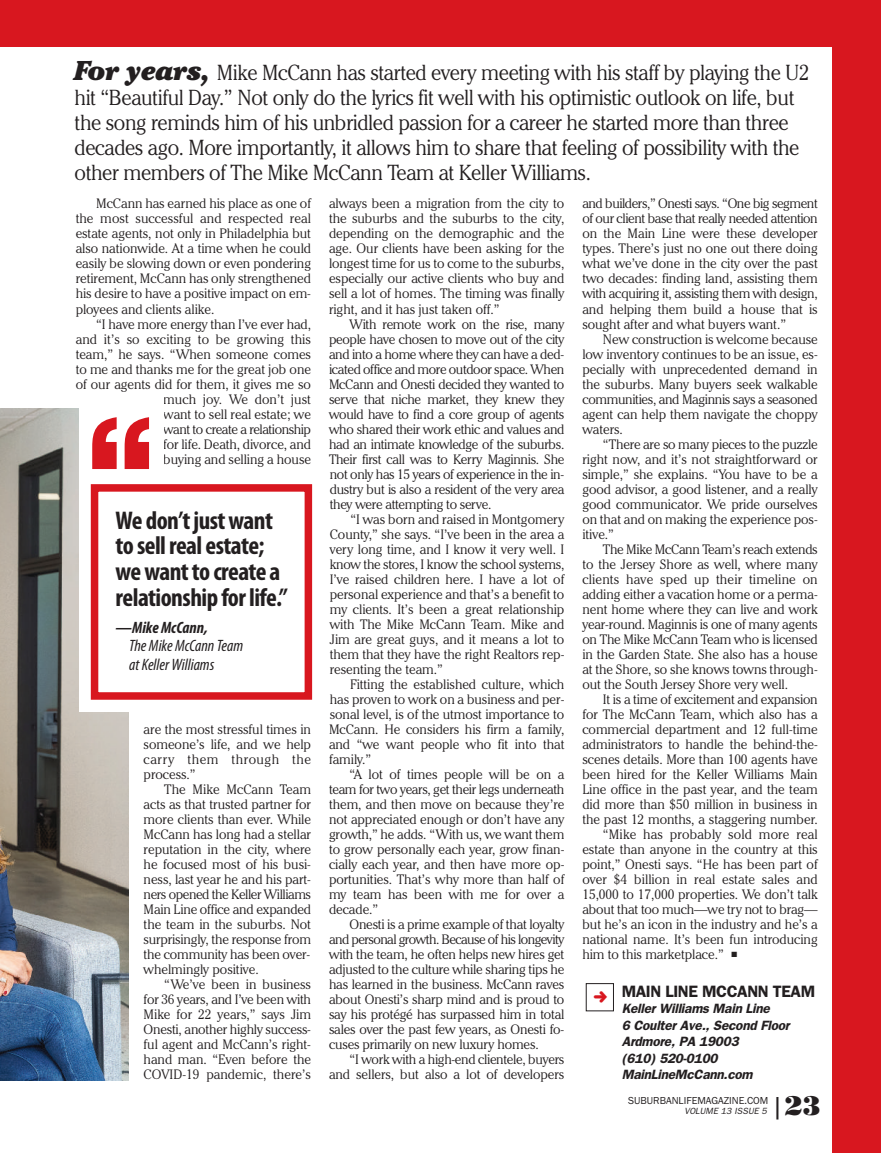
<style>
.page{position:relative;width:881px;height:1153px;background:#fff}
.page>*{position:absolute;margin:0;border:0;box-sizing:border-box;transform-origin:0 0}
.t1{font:900 136.65px "Helvetica Neue LT Std";color:#d8171f}
.t2{font:27px "Bodoni Poster";color:#231f20}
.t3{font:700 condensed 25.65px/25.7px "Myriad Pro";letter-spacing:-.02em;color:#231f20}
.t4{font:300 21.6px/25px "Cheltenham IT Cby BT";letter-spacing:-.015em;color:#231f20}
.t5{font:italic condensed 16.5px/18.3px "Myriad Pro";color:#231f20}
.t6{font:600 16.5px "Franklin Gothic";letter-spacing:-.025em;color:#231f20}
.t7{font:italic 700 condensed 16.5px "Myriad Pro";color:#231f20}
.t8{font:300 13.5px/15px "Cheltenham IT Cby BT";color:#231f20;text-align:justify}
.t9{font:italic 600 13.5px/16.5px "Franklin Gothic";letter-spacing:-.015em;color:#231f20}
.t10{font:10.5px "Franklin Gothic";color:#231f20}
.t11{font:italic 9px "Franklin Gothic";letter-spacing:.005em;color:#231f20}
.s1{font-weight:900;font-style:italic;font-size:26.85px}
.s2{font-family:"Franklin Gothic"}
</style>
<div class="page">
<div style="left:585px;top:983px;width:28px;height:28px;border:1px solid #231f20"></div>
<img style="left:0;top:408px;width:129px;height:672px">
<div style="left:79px;top:471px;width:245px;height:241px;background:#fff"></div>
<div style="left:79px;top:397px;width:84px;height:119px;background:#fff"></div>
<div style="left:91px;top:484px;width:221px;height:215px;border:8px solid #d8171f"></div>
<div style="left:0;top:0;width:880px;height:46px;background:#d8171f"></div>
<div style="left:832px;top:0;width:48px;height:1152px;background:#d8171f"></div>
<p class="t4" style="left:75px;top:62px;width:736px"><span class="s1">For years,</span> Mike McCann has started every meeting with his staff by playing the U2 hit “Beautiful Day.” Not only do the lyrics fit well with his optimistic outlook on life, but the song reminds him of his unbridled passion for a career he started more than three decades ago. More importantly, it allows him to share that feeling of possibility with the other members of The Mike McCann Team at Keller Williams.</p>
<p class="t8" style="left:76px;top:197px;width:237px;text-indent:21px">McCann has earned his place as one of the most successful and respected real estate agents, not only in Philadelphia but also nationwide. At a time when he could easily be slowing down or even pondering retirement, McCann has only strengthened his desire to have a positive impact on em&shy;ployees and clients alike.</p>
<p class="t8" style="left:76px;top:317px;width:237px;text-align:right">“I have more energy than I’ve ever had, and it’s so exciting to be growing this team,” he says. “When someone comes to me and thanks me for the great job one of our agents did for them, it gives me so much joy. We don’t just<br>want to sell real estate; we<br>want to create a relationship<br>for life. Death, divorce, and<br>buying and selling a house</p>
<h1 class="t1" style="left:86px;top:417px;width:70px">“</h1>
<h3 class="t3" style="left:115px;top:509px;width:174px">We don’t just want to sell real estate; we want to create a relationship for life.”</h3>
<p class="t7" style="left:115px;top:621px;width:94px">—Mike McCann,</p>
<p class="t5" style="left:129px;top:638px;width:115px">The Mike McCann Team at Keller Williams</p>
<p class="t8" style="left:144px;top:722px;width:169px">are the most stressful times in someone’s life, and we help carry them through the process.”</p>
<p class="t8" style="left:144px;top:782px;width:169px;text-indent:21px">The Mike McCann Team acts as that trusted partner for more clients than ever. While McCann has long had a stellar reputation in the city, where he focused most of his busi&shy;ness, last year he and his part&shy;ners opened the Keller Williams Main Line office and expanded the team in the suburbs. Not surprisingly, the response from the community has been over&shy;whelmingly positive.</p>
<p class="t8" style="left:144px;top:977px;width:169px;text-indent:21px">“We’ve been in business for 36 years, and I’ve been with Mike for 22 years,” says Jim Onesti, another highly success&shy;ful agent and McCann’s right&shy;hand man. “Even before the COVID-19 pandemic, there’s</p>
<p class="t8" style="left:329px;top:197px;width:237px">always been a migration from the city to the suburbs and the suburbs to the city, depending on the demographic and the age. Our clients have been asking for the longest time for us to come to the suburbs, especially our active clients who buy and sell a lot of homes. The timing was finally right, and it has just taken off.”</p>
<p class="t8" style="left:329px;top:317px;width:237px;text-indent:21px">With remote work on the rise, many people have chosen to move out of the city and into a home where they can have a ded&shy;icated office and more outdoor space. When McCann and Onesti decided they wanted to serve that niche market, they knew they would have to find a core group of agents who shared their work ethic and values and had an intimate knowledge of the suburbs.<br>Their first call was to Kerry Maginnis. She not only has 15 years of experience in the in&shy;dustry but is also a resident of the very area they were attempting to serve.</p>
<p class="t8" style="left:330px;top:512px;width:236px;text-indent:21px">“I was born and raised in Montgomery County,” she says. “I’ve been in the area a very long time, and I know it very well. I know the stores, I know the school systems, I’ve raised children here. I have a lot of personal experience and that’s a benefit to my clients. It’s been a great relationship with The Mike McCann Team. Mike and Jim are great guys, and it means a lot to them that they have the right Realtors rep&shy;resenting the team.”</p>
<p class="t8" style="left:329px;top:677px;width:237px;text-indent:21px">Fitting the established culture, which has proven to work on a business and per&shy;sonal level, is of the utmost importance to McCann. He considers his firm a family, and “we want people who fit into that family.”</p>
<p class="t8" style="left:329px;top:767px;width:237px;text-indent:21px">“A lot of times people will be on a team for two years, get their legs underneath them, and then move on because they’re not appreciated enough or don’t have any growth,” he adds. “With us, we want them to grow personally each year, grow finan&shy;cially each year, and then have more op&shy;portunities. That’s why more than half of my team has been with me for over a decade.”</p>
<p class="t8" style="left:329px;top:917px;width:237px;text-indent:21px">Onesti is a prime example of that loyalty and personal growth. Because of his longevity with the team, he often helps new hires get adjusted to the culture while sharing tips he has learned in the business. McCann raves about Onesti’s sharp mind and is proud to say his protégé has surpassed him in total sales over the past few years, as Onesti fo&shy;cuses primarily on new luxury homes.</p>
<p class="t8" style="left:329px;top:1052px;width:237px;text-align:right">“I work with a high-end clientele, buyers and sellers, but also a lot of developers</p>
<p class="t8" style="left:582px;top:197px;width:237px">and builders,” Onesti says. “One big segment of our client base that really needed attention on the Main Line were these developer types. There’s just no one out there doing what we’ve done in the city over the past two decades: finding land, assisting them with acquiring it, assisting them with design, and helping them build a house that is sought after and what buyers want.”</p>
<p class="t8" style="left:582px;top:332px;width:237px;text-indent:21px">New construction is welcome because low inventory continues to be an issue, es&shy;pecially with unprecedented demand in the suburbs. Many buyers seek walkable communities, and Maginnis says a seasoned agent can help them navigate the choppy waters.</p>
<p class="t8" style="left:582px;top:437px;width:237px;text-indent:21px">“There are so many pieces to the puzzle right now, and it’s not straightforward or simple,” she explains. “You have to be a good advisor, a good listener, and a really good communicator. We pride ourselves on that and on making the experience pos&shy;itive.”</p>
<p class="t8" style="left:582px;top:542px;width:237px;text-indent:21px">The Mike McCann Team’s reach extends to the Jersey Shore as well, where many clients have sped up their timeline on adding either a vacation home or a perma&shy;nent home where they can live and work year-round. Maginnis is one of many agents on The Mike McCann Team who is licensed in the Garden State. She also has a house at the Shore, so she knows towns through&shy;out the South Jersey Shore very well.</p>
<p class="t8" style="left:602px;top:692px;width:216px">It is a time of excitement and expansion</p>
<p class="t8" style="left:582px;top:707px;width:237px">for The McCann Team, which also has a</p>
<p class="t8" style="left:582px;top:722px;width:237px">commercial department and 12 full-time</p>
<p class="t8" style="left:582px;top:737px;width:237px">administrators to handle the behind-the-</p>
<p class="t8" style="left:582px;top:752px;width:237px">scenes details. More than 100 agents have</p>
<p class="t8" style="left:582px;top:767px;width:237px">been hired for the Keller Williams Main</p>
<p class="t8" style="left:582px;top:782px;width:237px">Line office in the past year, and the team</p>
<p class="t8" style="left:582px;top:797px;width:237px">did more than $50 million in business in</p>
<p class="t8" style="left:582px;top:812px;width:237px">the past 12 months, a staggering number.</p>
<p class="t8" style="left:602px;top:827px;width:216px">“Mike has probably sold more real</p>
<p class="t8" style="left:582px;top:842px;width:237px">estate than anyone in the country at this</p>
<p class="t8" style="left:582px;top:857px;width:237px">point,” Onesti says. “He has been part of</p>
<p class="t8" style="left:582px;top:872px;width:237px">over $4 billion in real estate sales and</p>
<p class="t8" style="left:582px;top:887px;width:237px">15,000 to 17,000 properties. We don’t talk</p>
<p class="t8" style="left:582px;top:902px;width:237px">about that too much—we try not to brag—</p>
<p class="t8" style="left:582px;top:917px;width:237px">but he’s an icon in the industry and he’s a</p>
<p class="t8" style="left:582px;top:932px;width:237px">national name. It’s been fun introducing</p>
<p class="t8" style="left:582px;top:947px;width:156px">him to this marketplace.” ■</p>
<p class="t6" style="left:621px;top:981px;width:195px">MAIN LINE MCCANN TEAM</p>
<p class="t9" style="left:621px;top:1000px;width:171px">Keller Williams Main Line<br>6 Coulter Ave., Second Floor<br>Ardmore, PA 19003<br>(610) 520-0100<br>MainLineMcCann.com</p>
<p class="t10" style="left:628px;top:1093px;width:142px">SUBURBANLIFEMAGAZINE.COM</p>
<p class="t11" style="left:684px;top:1108px;width:84px">VOLUME 13 ISSUE 5</p>
<h2 class="t2" style="left:770px;top:1089px;width:51px"><span class="s2">|</span>23</h2>
</div>
